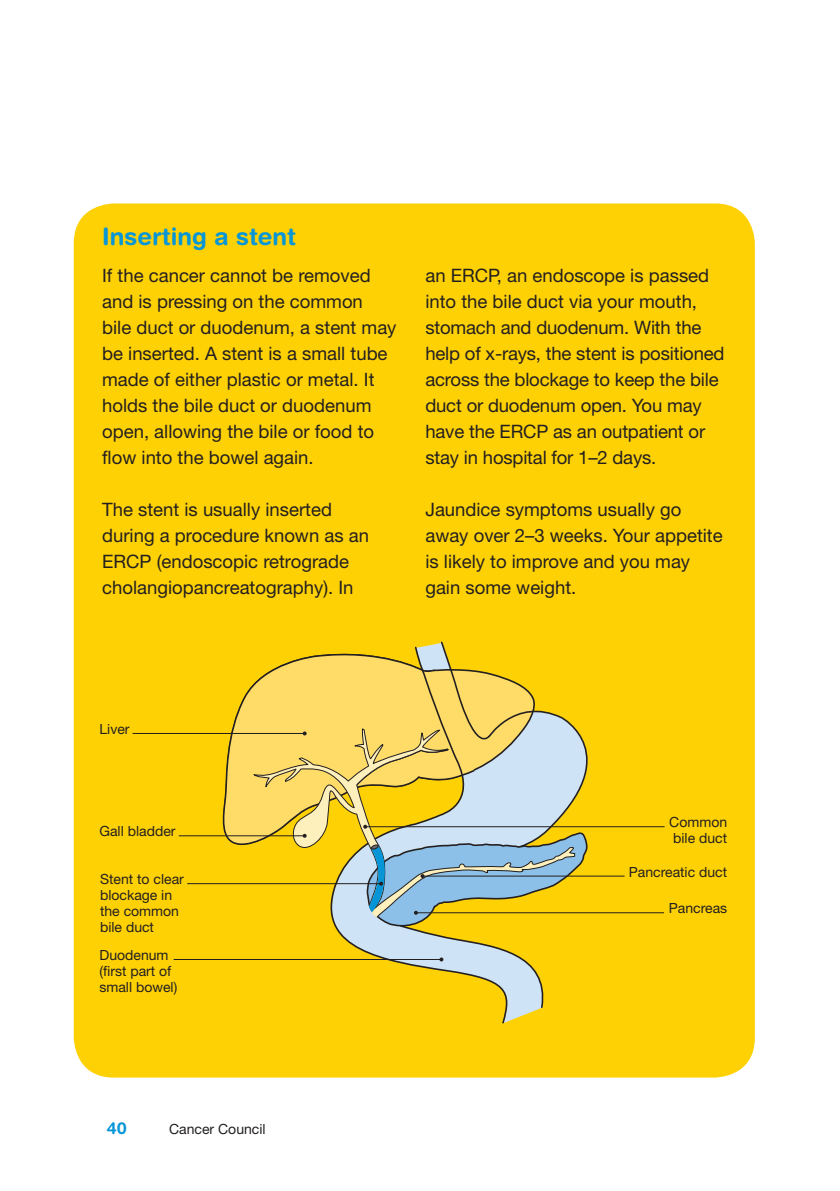
<style>
.page{position:relative;width:840px;height:1191px;background:#fff}
.page>*{position:absolute;margin:0;border:0;box-sizing:border-box;transform-origin:0 0}
._5__Box_Head{font:700 24px "Helvetica Rounded LT Std";color:#0696d7}
._5__Box_copy_BLACK_t{font:18.4px/26px "Helvetica Neue LT Std";color:#231f20}
.t1{font:700 16.4px "Helvetica Rounded LT Std";color:#0696d7}
._8__Diagram_label{font:14px/16px "Helvetica Neue LT Std";color:#231f20}
</style>
<div class="page">
<div style="left:74px;top:203px;width:680px;height:874px;background:#fed105;border-radius:40px"></div>
<svg style="left:218px;top:655px;width:98px;height:190px"></svg>
<svg style="left:316px;top:641px;width:311px;height:383px"></svg>
<hr style="left:187px;top:883px;width:194px;height:1px;background:#231f20">
<hr style="left:173px;top:959px;width:268px;height:1px;background:#231f20">
<svg style="left:439px;top:957px;width:4px;height:4px"></svg>
<hr style="left:179px;top:835px;width:125px;height:1px;background:#231f20">
<hr style="left:132px;top:733px;width:172px;height:1px;background:#231f20">
<hr style="left:415px;top:912px;width:248px;height:1px;background:#231f20">
<hr style="left:422px;top:875px;width:202px;height:1px;background:#231f20">
<hr style="left:365px;top:826px;width:299px;height:1px;background:#231f20">
<svg style="left:253px;top:727px;width:335px;height:200px"></svg>
<p class="_5__Box_Head" style="left:102px;top:221px;width:195px">Inserting a stent</p>
<p class="_5__Box_copy_BLACK_t" style="left:102px;top:262px;width:296px">If the cancer cannot be removed and is pressing on the common bile duct or duodenum, a stent may be inserted. A stent is a small tube made of either plastic or metal. It holds the bile duct or duodenum open, allowing the bile or food to flow into the bowel again.</p>
<p class="_5__Box_copy_BLACK_t" style="left:102px;top:496px;width:268px">The stent is usually inserted during a procedure known as an<br>ERCP (endoscopic retrograde cholangiopancreatography). In</p>
<p class="_5__Box_copy_BLACK_t" style="left:425px;top:262px;width:300px">an ERCP, an endoscope is passed into the bile duct via your mouth, stomach and duodenum. With the help of x-rays, the stent is positioned across the blockage to keep the bile duct or duodenum open. You may have the ERCP as an outpatient or stay in hospital for 1–2 days.</p>
<p class="_5__Box_copy_BLACK_t" style="left:425px;top:496px;width:299px">Jaundice symptoms usually go away over 2–3 weeks. Your appetite is likely to improve and you may gain some weight.</p>
<p class="_8__Diagram_label" style="left:99px;top:721px;width:32px">Liver</p>
<p class="_8__Diagram_label" style="left:99px;top:823px;width:77px">Gall bladder</p>
<p class="_8__Diagram_label" style="left:100px;top:871px;width:85px">Stent to clear blockage in the common bile duct</p>
<p class="_8__Diagram_label" style="left:99px;top:946px;width:79px">Duodenum (first part of small bowel)</p>
<p class="_8__Diagram_label" style="left:669px;top:814px;width:59px">Common bile duct</p>
<p class="_8__Diagram_label" style="left:628px;top:863px;width:100px">Pancreatic duct</p>
<p class="_8__Diagram_label" style="left:668px;top:900px;width:60px">Pancreas</p>
<p class="t1" style="left:107px;top:1118px;width:22px">40</p>
<p class="_8__Diagram_label" style="left:169px;top:1120px;width:98px">Cancer Council</p>
</div>
